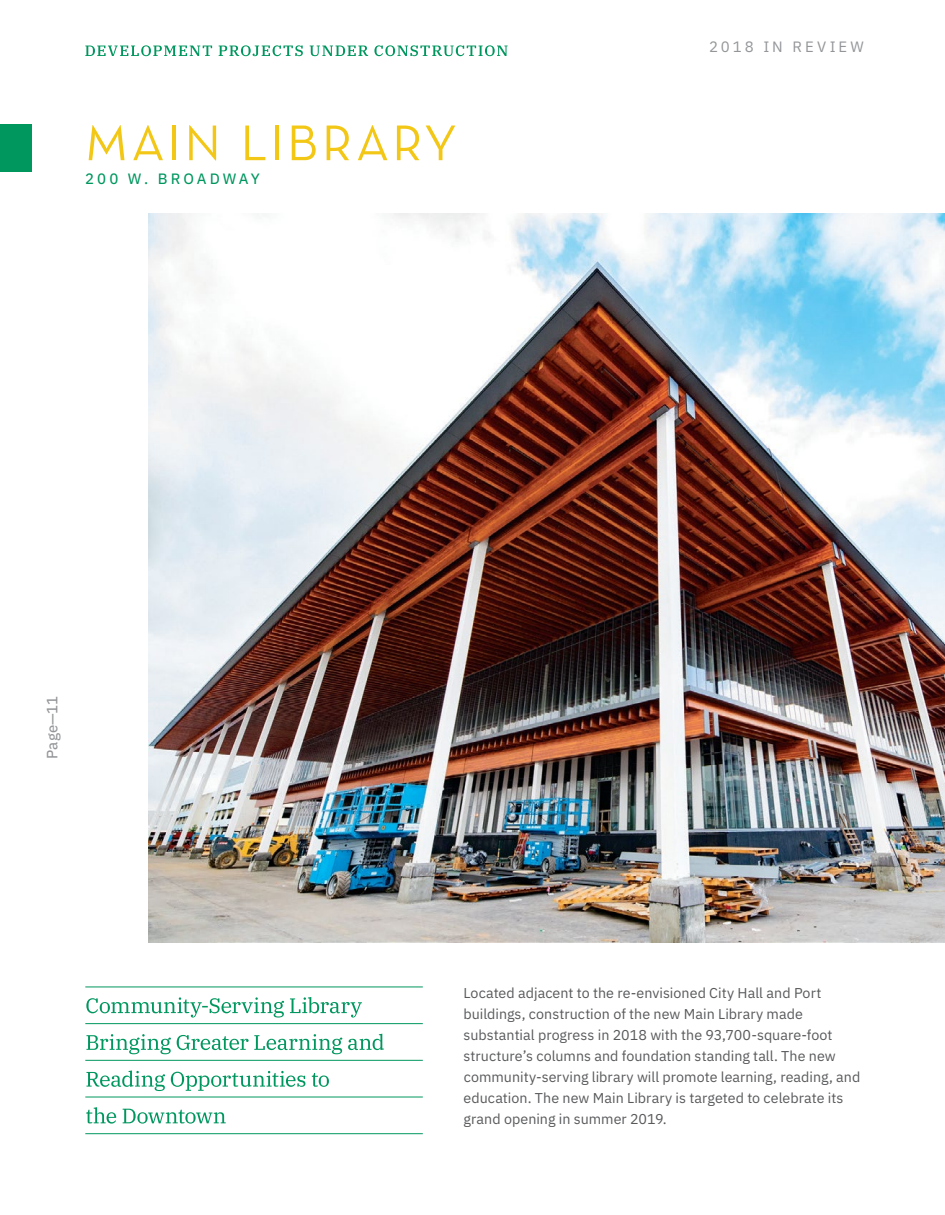
<style>
.page{position:relative;width:945px;height:1215px;background:#fff}
.page>*{position:absolute;margin:0;border:0;box-sizing:border-box;transform-origin:0 0}
.t1{font:51px "Neutra Text Book Alt";letter-spacing:.065em;color:#f3c716}
.t2{font:15px "IBM Plex Sans Text";letter-spacing:.2em;color:#00975f}
.t3{font:15px "IBM Plex Sans";color:#939598}
.t4{font:15px "IBM Plex Sans Text";color:#939598}
.t5{font:14.25px/21px "IBM Plex Sans";letter-spacing:.005em;color:#58595b}
</style>
<div class="page">
<hr style="left:85px;top:987px;width:338px;height:1px;background:#00975f">
<hr style="left:85px;top:1060px;width:338px;height:1px;background:#00975f">
<hr style="left:85px;top:1023px;width:338px;height:1px;background:#00975f">
<hr style="left:85px;top:1097px;width:338px;height:1px;background:#00975f">
<hr style="left:85px;top:1133px;width:338px;height:1px;background:#00975f">
<svg style="left:86px;top:1107px;width:140px;height:17px"></svg>
<svg style="left:86px;top:1070px;width:243px;height:21px"></svg>
<svg style="left:86px;top:1034px;width:298px;height:20px"></svg>
<svg style="left:86px;top:997px;width:276px;height:21px"></svg>
<svg style="left:85px;top:45px;width:423px;height:11px"></svg>
<div style="left:0;top:124px;width:31px;height:48px;background:#00975f"></div>
<img style="left:148px;top:213px;width:797px;height:729px">
<h1 class="t1" style="left:85px;top:112px;width:373px">MAIN LIBRARY</h1>
<p class="t2" style="left:85px;top:167px;width:176px">200 W. BROADWAY</p>
<p class="t3" style="left:709px;top:35px;width:156px">2018 IN REVIEW</p>
<p class="t4" style="left:41px;top:759px;width:64px;rotate:-90deg">Page—11</p>
<p class="t5" style="left:463px;top:981px;width:398px">Located adjacent to the re-envisioned City Hall and Port buildings, construction of the new Main Library made substantial progress in 2018 with the 93,700-square-foot structure’s columns and foundation standing tall. The new community-serving library will promote learning, reading, and education. The new Main Library is targeted to celebrate its grand opening in summer 2019.</p>
</div>
